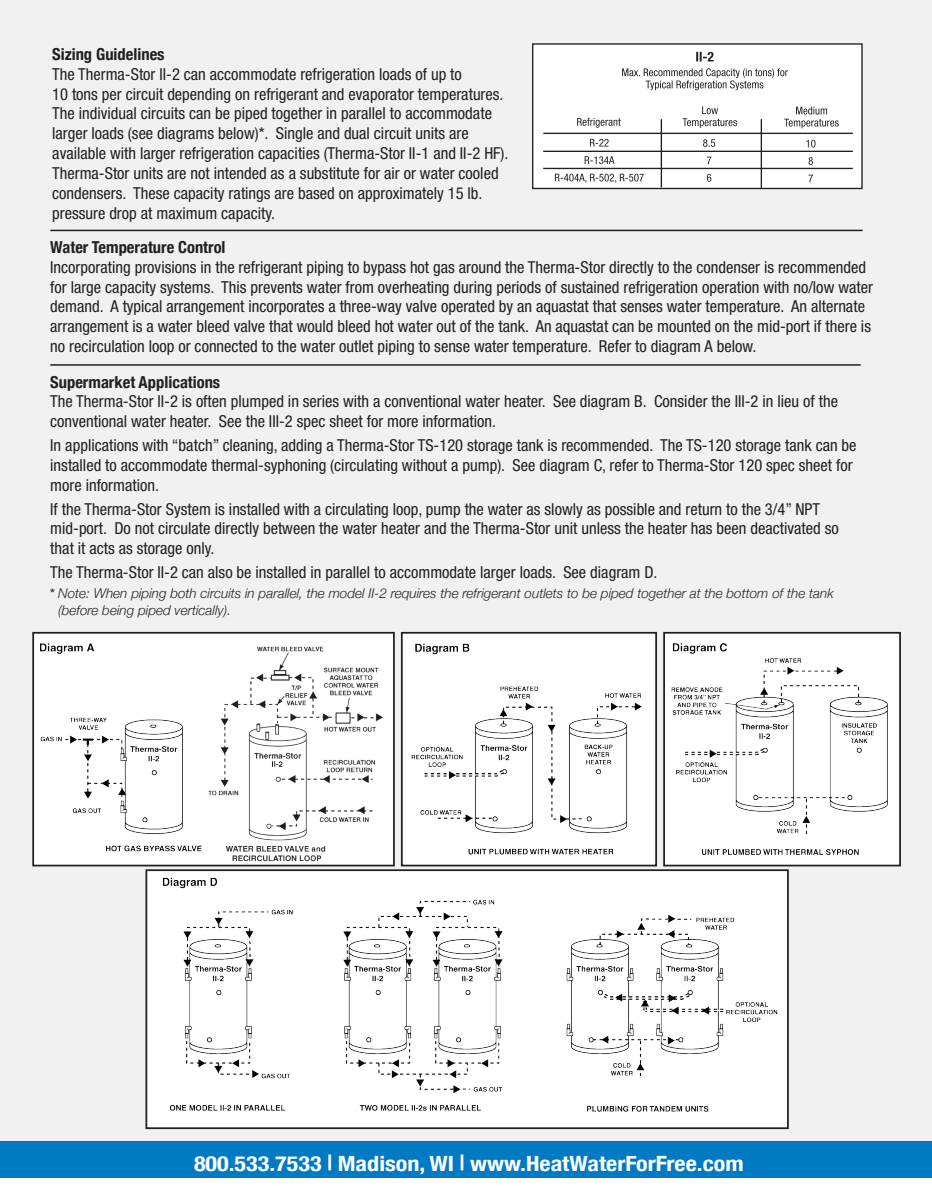
<style>
.page{position:relative;width:932px;height:1202px;background:#fff}
.page>*{position:absolute;margin:0;border:0;box-sizing:border-box;transform-origin:0 0}
.t1{font:700 condensed 21px "Helvetica Neue";color:#fff;scale:1.15 1}
.t2{font:condensed 16.5px/19.8px "Helvetica Neue";color:#231f20}
.t3{font:700 condensed 16.5px "Helvetica Neue";color:#231f20}
.t4{font:italic 300 13.5px/16.2px "Helvetica Neue";color:#231f20}
.s1{font-weight:400;font-style:normal;font-stretch:condensed}
</style>
<div class="page">
<div style="left:0;top:0;width:932px;height:1165px;background:#f1f1f1"></div>
<div style="left:0;top:1141px;width:932px;height:37px;background:#007ac2"></div>
<hr style="left:50px;top:364px;width:810px;height:2px;background:#231f20">
<div style="left:532px;top:44px;width:330px;height:144px;background:#fff"></div>
<div style="left:532px;top:43px;width:330px;height:146px;border:1px solid #231f20"></div>
<svg style="left:622px;top:68px;width:165px;height:22px"></svg>
<svg style="left:696px;top:52px;width:17px;height:9px"></svg>
<svg style="left:577px;top:118px;width:43px;height:10px"></svg>
<svg style="left:682px;top:106px;width:55px;height:22px"></svg>
<svg style="left:784px;top:107px;width:54px;height:21px"></svg>
<svg style="left:555px;top:174px;width:88px;height:9px"></svg>
<svg style="left:584px;top:156px;width:30px;height:8px"></svg>
<svg style="left:590px;top:139px;width:18px;height:8px"></svg>
<svg style="left:707px;top:174px;width:4px;height:8px"></svg>
<svg style="left:707px;top:157px;width:4px;height:7px"></svg>
<svg style="left:703px;top:139px;width:12px;height:8px"></svg>
<svg style="left:808px;top:175px;width:4px;height:7px"></svg>
<svg style="left:808px;top:157px;width:4px;height:8px"></svg>
<svg style="left:806px;top:140px;width:9px;height:7px"></svg>
<hr style="left:543px;top:133px;width:310px;height:1px;background:#231f20">
<hr style="left:543px;top:151px;width:309px;height:1px;background:#231f20">
<hr style="left:543px;top:168px;width:309px;height:1px;background:#231f20">
<hr style="left:660px;top:119px;width:2px;height:68px;background:#231f20">
<hr style="left:760px;top:119px;width:2px;height:69px;background:#231f20">
<hr style="left:50px;top:230px;width:812px;height:1px;background:#231f20">
<div style="left:663px;top:632px;width:237px;height:234px;border:2px solid #231f20"></div>
<div style="left:32px;top:632px;width:363px;height:234px;border:2px solid #231f20"></div>
<img style="left:128px;top:635px;width:769px;height:239px">
<img style="left:37px;top:636px;width:354px;height:227px">
<div style="left:146px;top:870px;width:641px;height:258px;background:#fff"></div>
<div style="left:145px;top:869px;width:643px;height:260px;border:2px solid #231f20"></div>
<img style="left:162px;top:874px;width:626px;height:241px">
<p class="t3" style="left:52px;top:44px;width:114px">Sizing Guidelines</p>
<p class="t2" style="left:52px;top:64px;width:458px">The Therma-Stor II-2 can accommodate refrigeration loads of up to<br>10 tons per circuit depending on refrigerant and evaporator temperatures.<br>The individual circuits can be piped together in parallel to accommodate larger loads (see diagrams below)*. Single and dual circuit units are available with larger refrigeration capacities (Therma-Stor II-1 and II-2 HF).<br>Therma-Stor units are not intended as a substitute for air or water cooled condensers. These capacity ratings are based on approximately 15 lb. pressure drop at maximum capacity.</p>
<p class="t3" style="left:50px;top:237px;width:177px">Water Temperature Control</p>
<p class="t2" style="left:50px;top:257px;width:824px">Incorporating provisions in the refrigerant piping to bypass hot gas around the Therma-Stor directly to the condenser is recommended for large capacity systems. This prevents water from overheating during periods of sustained refrigeration operation with no/low water demand. A typical arrangement incorporates a three-way valve operated by an aquastat that senses water temperature. An alternate arrangement is a water bleed valve that would bleed hot water out of the tank. An aquastat can be mounted on the mid-port if there is no recirculation loop or connected to the water outlet piping to sense water temperature. Refer to diagram A below.</p>
<p class="t3" style="left:50px;top:372px;width:171px">Supermarket Applications</p>
<p class="t2" style="left:50px;top:391px;width:789px">The Therma-Stor II-2 is often plumped in series with a conventional water heater. See diagram B. Consider the III-2 in lieu of the conventional water heater. See the III-2 spec sheet for more information.</p>
<p class="t2" style="left:50px;top:435px;width:807px">In applications with “batch” cleaning, adding a Therma-Stor TS-120 storage tank is recommended. The TS-120 storage tank can be installed to accommodate thermal-syphoning (circulating without a pump). See diagram C, refer to Therma-Stor 120 spec sheet for more information.</p>
<p class="t2" style="left:50px;top:499px;width:790px">If the Therma-Stor System is installed with a circulating loop, pump the water as slowly as possible and return to the 3/4” NPT mid-port. Do not circulate directly between the water heater and the Therma-Stor unit unless the heater has been deactivated so that it acts as storage only.</p>
<p class="t2" style="left:50px;top:562px;width:609px">The Therma-Stor II-2 can also be installed in parallel to accommodate larger loads. See diagram D.</p>
<p class="t4" style="left:58px;top:585px;width:776px;text-indent:-8px"><span class="s1">*</span> Note: When piping both circuits in parallel, the model II-2 requires the refrigerant outlets to be piped together at the bottom of the tank (before being piped vertically).</p>
<p class="t1" style="left:194px;top:1150px;width:479px">800.533.7533 | Madison, WI | www.HeatWaterForFree.com</p>
</div>
